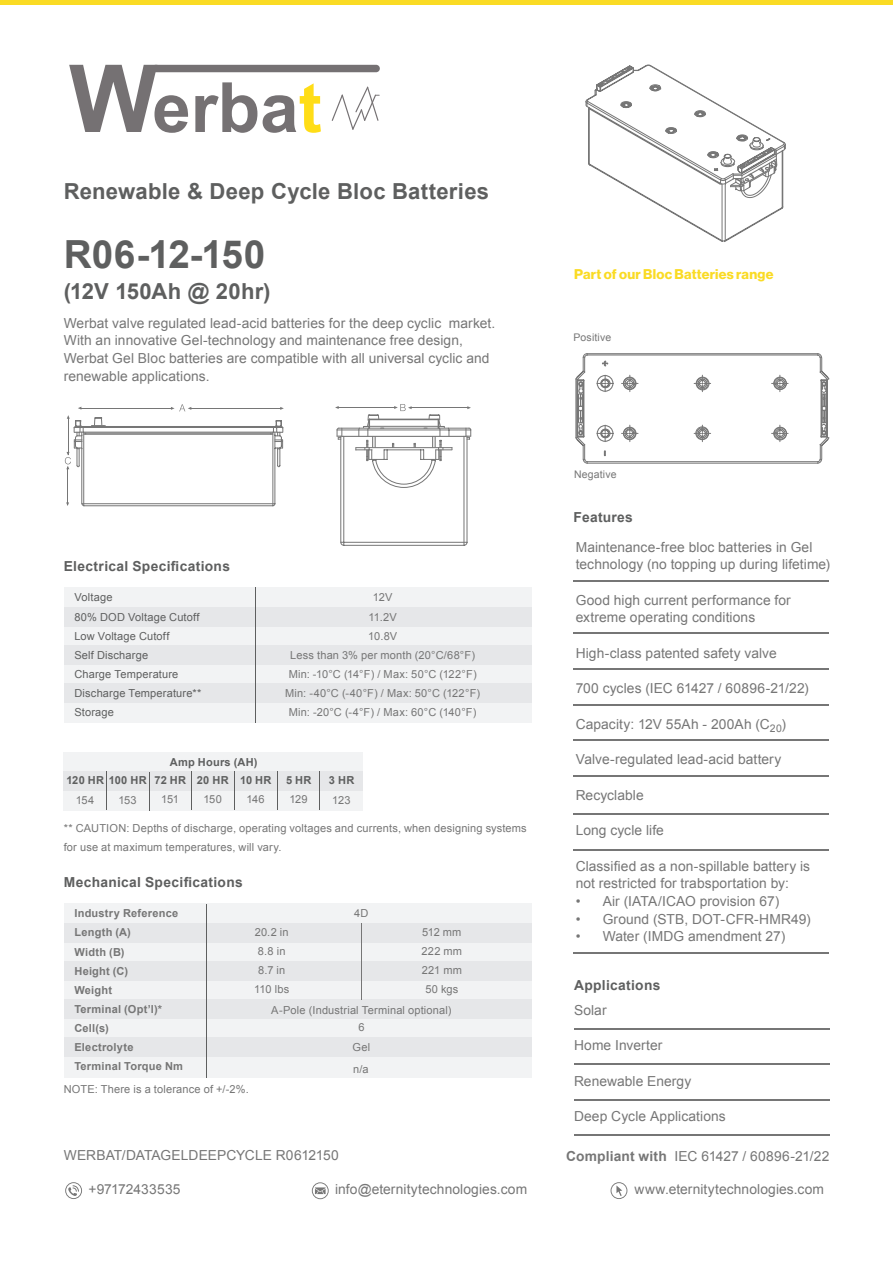
<style>
.page{position:relative;width:893px;height:1263px;background:#fff}
.page>*{position:absolute;margin:0;border:0;box-sizing:border-box;transform-origin:0 0}
.t1{font:700 38.7px "Arial";color:#5e5f5f}
.t2{font:700 22.05px "Arial";letter-spacing:.01em;color:#5e5f5f}
.t3{font:13.8px/17.7px "Arial";letter-spacing:.005em;color:#767676}
.t4{font:700 13.8px "Arial";letter-spacing:.02em;color:#5e5f5f}
.t5{font:13.8px "N Haas Grotesk DS Std 75 Bd";letter-spacing:.02em;color:#fadb24}
.t6{font:11.1px/19.2px "Arial";letter-spacing:.015em;color:#767676}
.t7{font:11.1px "Arial";letter-spacing:.015em;color:#5e5f5f}
.t8{font:700 11.1px "Arial";letter-spacing:.02em;color:#767676}
.t9{font:700 11.1px "Arial";letter-spacing:.02em;color:#5e5f5f}
.t10{font:10.5px "Arial";letter-spacing:.015em;color:#767676}
.s1{font-weight:700}
</style>
<div class="page">
<hr style="left:0;top:0;width:893px;height:4px;background:#fadb24">
<hr style="left:574px;top:1135px;width:255px;height:1px;background:#767676">
<hr style="left:574px;top:1099px;width:255px;height:1px;background:#767676">
<hr style="left:574px;top:1064px;width:255px;height:1px;background:#767676">
<hr style="left:574px;top:1028px;width:255px;height:1px;background:#767676">
<div style="left:64px;top:587px;width:467px;height:136px;background:#f2f3f4"></div>
<div style="left:64px;top:607px;width:467px;height:19px;background:#e6e7e9"></div>
<div style="left:64px;top:645px;width:467px;height:20px;background:#e6e7e9"></div>
<div style="left:64px;top:684px;width:467px;height:19px;background:#e6e7e9"></div>
<hr style="left:255px;top:587px;width:1px;height:136px;background:#5e5f5f">
<div style="left:64px;top:903px;width:467px;height:174px;background:#f2f3f4"></div>
<div style="left:64px;top:923px;width:467px;height:19px;background:#e6e7e9"></div>
<div style="left:64px;top:961px;width:467px;height:19px;background:#e6e7e9"></div>
<div style="left:64px;top:999px;width:467px;height:20px;background:#e6e7e9"></div>
<div style="left:64px;top:1038px;width:467px;height:19px;background:#e6e7e9"></div>
<hr style="left:361px;top:923px;width:1px;height:76px;background:#767676">
<hr style="left:574px;top:775px;width:255px;height:1px;background:#767676">
<hr style="left:574px;top:740px;width:255px;height:1px;background:#767676">
<hr style="left:574px;top:704px;width:255px;height:1px;background:#767676">
<hr style="left:574px;top:633px;width:255px;height:1px;background:#767676">
<hr style="left:574px;top:580px;width:255px;height:1px;background:#767676">
<hr style="left:574px;top:668px;width:255px;height:1px;background:#767676">
<hr style="left:574px;top:814px;width:255px;height:1px;background:#767676">
<hr style="left:574px;top:850px;width:255px;height:1px;background:#767676">
<svg style="left:65px;top:1182px;width:17px;height:17px"></svg>
<svg style="left:611px;top:1182px;width:16px;height:17px"></svg>
<svg style="left:312px;top:1182px;width:17px;height:17px"></svg>
<hr style="left:574px;top:952px;width:255px;height:1px;background:#767676">
<div style="left:64px;top:752px;width:299px;height:58px;background:#f2f3f4"></div>
<div style="left:64px;top:772px;width:299px;height:19px;background:#e6e7e9"></div>
<hr style="left:106px;top:772px;width:1px;height:38px;background:#5e5f5f">
<hr style="left:149px;top:772px;width:1px;height:38px;background:#5e5f5f">
<hr style="left:191px;top:771px;width:1px;height:39px;background:#5e5f5f">
<hr style="left:234px;top:771px;width:1px;height:39px;background:#5e5f5f">
<hr style="left:277px;top:771px;width:1px;height:39px;background:#5e5f5f">
<hr style="left:320px;top:771px;width:1px;height:39px;background:#5e5f5f">
<svg style="left:585px;top:64px;width:201px;height:178px"></svg>
<svg style="left:575px;top:353px;width:255px;height:111px"></svg>
<svg style="left:335px;top:404px;width:136px;height:142px"></svg>
<svg style="left:65px;top:404px;width:219px;height:102px"></svg>
<svg style="left:69px;top:65px;width:119px;height:68px"></svg>
<svg style="left:195px;top:82px;width:62px;height:51px"></svg>
<svg style="left:263px;top:83px;width:58px;height:50px"></svg>
<div style="left:152px;top:65px;width:228px;height:7px;background:#757173;border-radius:4px"></div>
<svg style="left:332px;top:87px;width:48px;height:43px"></svg>
<p class="t2" style="left:64px;top:176px;width:427px">Renewable &amp; Deep Cycle Bloc Batteries</p>
<p class="t1" style="left:64px;top:229px;width:203px">R06-12-150</p>
<p class="t2" style="left:64px;top:276px;width:208px">(12V 150Ah @ 20hr)</p>
<p class="t3" style="left:64px;top:314px;width:433px">Werbat valve regulated lead-acid batteries for the deep cyclic market.<br>With an innovative Gel-technology and maintenance free design, Werbat Gel Bloc batteries are compatible with all universal cyclic and renewable applications.</p>
<p class="t4" style="left:64px;top:557px;width:168px">Electrical Specifications</p>
<p class="t7" style="left:74px;top:590px;width:40px">Voltage</p>
<p class="t7" style="left:74px;top:609px;width:127px">80% DOD Voltage Cutoff</p>
<p class="t7" style="left:74px;top:628px;width:97px">Low Voltage Cutoff</p>
<p class="t7" style="left:74px;top:648px;width:75px">Self Discharge</p>
<p class="t7" style="left:74px;top:667px;width:105px">Charge Temperature</p>
<p class="t7" style="left:74px;top:686px;width:128px">Discharge Temperature**</p>
<p class="t7" style="left:74px;top:705px;width:41px">Storage</p>
<p class="t6" style="left:373px;top:588px;width:21px">12V</p>
<p class="t6" style="left:369px;top:607px;width:30px">11.2V</p>
<p class="t6" style="left:368px;top:626px;width:31px">10.8V</p>
<p class="t6" style="left:290px;top:645px;width:186px">Less than 3% per month (20°C/68°F)</p>
<p class="t6" style="left:289px;top:665px;width:190px">Min: -10°C (14°F) / Max: 50°C (122°F)</p>
<p class="t6" style="left:285px;top:684px;width:197px">Min: -40°C (-40°F) / Max: 50°C (122°F)</p>
<p class="t6" style="left:289px;top:703px;width:189px">Min: -20°C (-4°F) / Max: 60°C (140°F)</p>
<p class="t9" style="left:66px;top:773px;width:82px">120 HR 100 HR</p>
<p class="t6" style="left:76px;top:790px;width:20px">154</p>
<p class="t6" style="left:118px;top:790px;width:20px">153</p>
<p class="t9" style="left:170px;top:755px;width:89px">Amp Hours (AH)</p>
<p class="t9" style="left:154px;top:772px;width:33px">72 HR</p>
<p class="t6" style="left:161px;top:790px;width:19px">151</p>
<p class="t9" style="left:197px;top:772px;width:33px">20 HR</p>
<p class="t6" style="left:203px;top:790px;width:20px">150</p>
<p class="t9" style="left:240px;top:772px;width:33px">10 HR</p>
<p class="t6" style="left:246px;top:790px;width:20px">146</p>
<p class="t9" style="left:286px;top:772px;width:27px">5 HR</p>
<p class="t6" style="left:289px;top:790px;width:20px">129</p>
<p class="t9" style="left:329px;top:773px;width:27px">3 HR</p>
<p class="t6" style="left:332px;top:790px;width:20px">123</p>
<p class="t6" style="left:64px;top:819px;width:465px">** CAUTION: Depths of discharge, operating voltages and currents, when designing systems for use at maximum temperatures, will vary.</p>
<p class="t4" style="left:64px;top:873px;width:180px">Mechanical Specifications</p>
<p class="t6" style="left:354px;top:904px;width:16px">4D</p>
<p class="t8" style="left:74px;top:906px;width:105px">Industry Reference</p>
<p class="t8" style="left:74px;top:925px;width:58px">Length (A)</p>
<p class="t8" style="left:74px;top:944px;width:52px">Width (B)</p>
<p class="t8" style="left:74px;top:963px;width:55px">Height (C)</p>
<p class="t8" style="left:74px;top:982px;width:39px">Weight</p>
<p class="t8" style="left:74px;top:1002px;width:89px">Terminal (Opt’l)*</p>
<p class="t8" style="left:74px;top:1021px;width:36px">Cell(s)</p>
<p class="t8" style="left:74px;top:1040px;width:61px">Electrolyte</p>
<p class="t8" style="left:74px;top:1059px;width:110px">Terminal Torque Nm</p>
<p class="t6" style="left:255px;top:922px;width:35px">20.2 in</p>
<p class="t6" style="left:258px;top:941px;width:29px">8.8 in</p>
<p class="t6" style="left:258px;top:961px;width:29px">8.7 in</p>
<p class="t6" style="left:254px;top:980px;width:36px">110 lbs</p>
<p class="t6" style="left:422px;top:922px;width:41px">512 mm</p>
<p class="t6" style="left:421px;top:941px;width:42px">222 mm</p>
<p class="t6" style="left:422px;top:961px;width:42px">221 mm</p>
<p class="t6" style="left:425px;top:980px;width:34px">50 kgs</p>
<p class="t6" style="left:271px;top:1000px;width:182px">A-Pole (Industrial Terminal optional)</p>
<p class="t6" style="left:358px;top:1018px;width:8px">6</p>
<p class="t6" style="left:353px;top:1038px;width:19px">Gel</p>
<p class="t6" style="left:353px;top:1059px;width:17px">n/a</p>
<p class="t6" style="left:64px;top:1079px;width:187px">NOTE: There is a tolerance of +/-2%.</p>
<p class="t3" style="left:64px;top:1147px;width:276px">WERBAT/DATAGELDEEPCYCLE R0612150</p>
<p class="t5" style="left:574px;top:266px;width:201px">Part of our Bloc Batteries range</p>
<p class="t10" style="left:573px;top:331px;width:39px">Positive</p>
<p class="t10" style="left:574px;top:467px;width:44px">Negative</p>
<p class="t4" style="left:574px;top:508px;width:61px">Features</p>
<p class="t3" style="left:576px;top:538px;width:238px">Maintenance-free bloc batteries in Gel</p>
<p class="t3" style="left:576px;top:556px;width:256px">technology (no topping up during lifetime)</p>
<p class="t3" style="left:576px;top:591px;width:217px">Good high current performance for extreme operating conditions</p>
<p class="t3" style="left:576px;top:644px;width:202px">High-class patented safety valve</p>
<p class="t3" style="left:576px;top:680px;width:235px">700 cycles (IEC 61427 / 60896-21/22)</p>
<p class="t3" style="left:576px;top:715px;width:212px">Capacity: 12V 55Ah - 200Ah (C<sub>20</sub>)</p>
<p class="t3" style="left:576px;top:751px;width:207px">Valve-regulated lead-acid battery</p>
<p class="t3" style="left:576px;top:786px;width:70px">Recyclable</p>
<p class="t3" style="left:576px;top:821px;width:90px">Long cycle life</p>
<p class="t3" style="left:576px;top:857px;width:236px">Classified as a non-spillable battery is not restricted for trabsportation by:</p>
<p class="t3" style="left:576px;top:892px;width:205px">• Air (IATA/ICAO provision 67)</p>
<p class="t3" style="left:576px;top:910px;width:237px">• Ground (STB, DOT-CFR-HMR49)</p>
<p class="t3" style="left:576px;top:928px;width:211px">• Water (IMDG amendment 27)</p>
<p class="t4" style="left:574px;top:976px;width:88px">Applications</p>
<p class="t3" style="left:574px;top:1001px;width:34px">Solar</p>
<p class="t3" style="left:574px;top:1037px;width:90px">Home Inverter</p>
<p class="t3" style="left:574px;top:1072px;width:119px">Renewable Energy</p>
<p class="t3" style="left:574px;top:1108px;width:153px">Deep Cycle Applications</p>
<p class="t3" style="left:566px;top:1148px;width:265px"><span class="s1">Compliant with</span> IEC 61427 / 60896-21/22</p>
<p class="t3" style="left:89px;top:1181px;width:94px">+97172433535</p>
<p class="t3" style="left:335px;top:1181px;width:193px">info@eternitytechnologies.com</p>
<p class="t3" style="left:634px;top:1181px;width:191px">www.eternitytechnologies.com</p>
</div>
